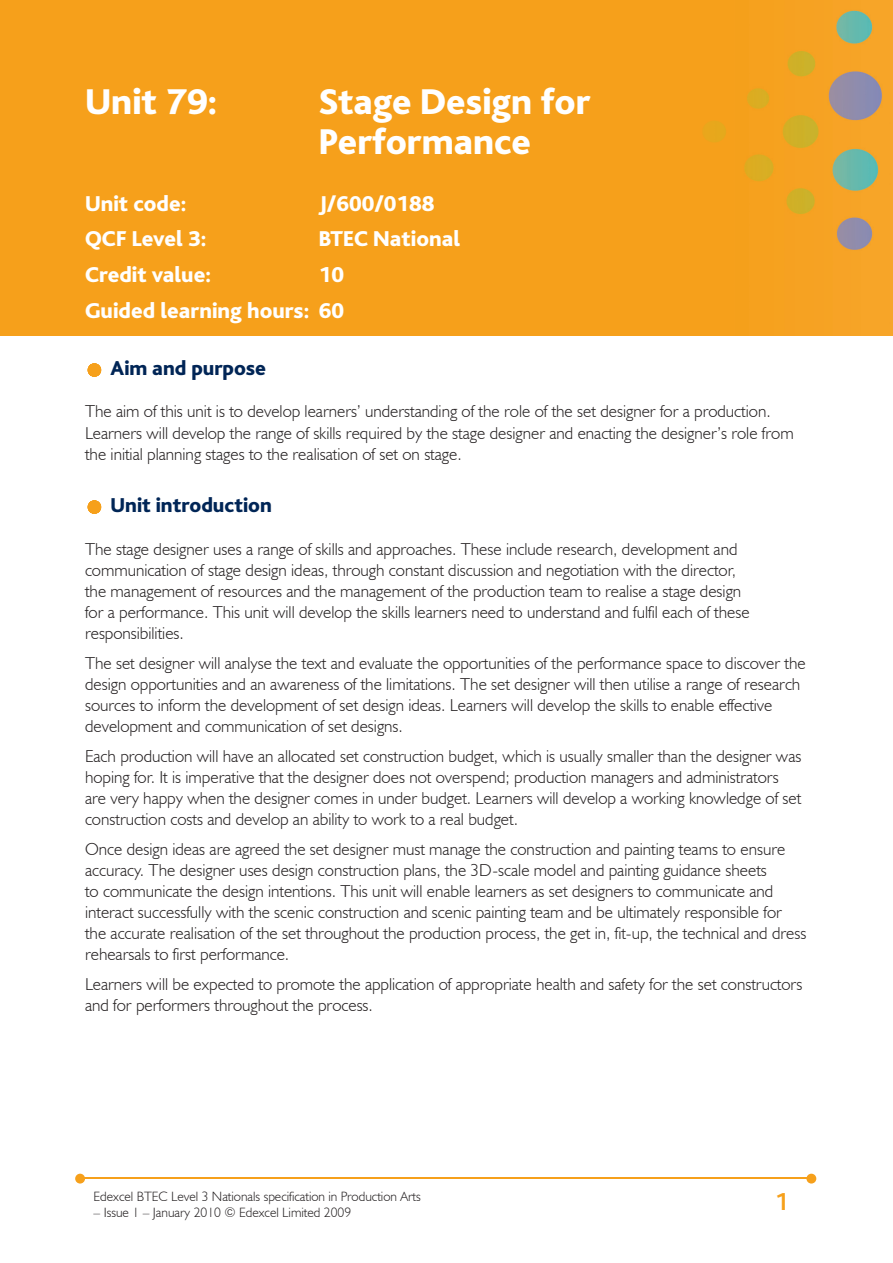
<style>
.page{position:relative;width:893px;height:1263px;background:#fff}
.page>*{position:absolute;margin:0;border:0;box-sizing:border-box;transform-origin:0 0}
.t1{font:800 37.5px/40.5px "Bliss";color:#fff}
.t2{font:700 25.5px "Bliss";color:#f6a01b}
.t3{font:800 22.5px/35.7px "Bliss";color:#fff;text-align:right}
.t4{font:800 21px "Bliss";color:#002556}
.t5{font:300 17.25px/21px "Humanist 521 BT";color:#231f20}
.t6{font:300 13.5px "Humanist 521 BT";color:#231f20}
</style>
<div class="page">
<img style="left:0;top:0;width:893px;height:336px">
<hr style="left:83px;top:1178px;width:727px;height:1px;background:#f6a01b">
<svg style="left:806px;top:1174px;width:10px;height:9px"></svg>
<svg style="left:75px;top:1174px;width:10px;height:9px"></svg>
<svg style="left:88px;top:363px;width:13px;height:14px"></svg>
<svg style="left:88px;top:500px;width:13px;height:14px"></svg>
<h1 class="t1" style="left:85px;top:82px;width:134px">Unit 79:</h1>
<h1 class="t1" style="left:319px;top:82px;width:273px">Stage Design for<br>Performance</h1>
<h3 class="t3" style="left:85px;top:186px;width:103px">Unit code:</h3>
<h3 class="t3" style="left:319px;top:186px;width:117px">J/600/0188</h3>
<h3 class="t3" style="left:85px;top:222px;width:123px">QCF Level 3:</h3>
<h3 class="t3" style="left:319px;top:222px;width:143px">BTEC National</h3>
<h3 class="t3" style="left:85px;top:258px;width:128px">Credit value:</h3>
<h3 class="t3" style="left:85px;top:258px;width:261px">10<br>Guided learning hours: 60</h3>
<p class="t4" style="left:111px;top:357px;width:157px">Aim and purpose</p>
<p class="t5" style="left:85px;top:401px;width:710px">The aim of this unit is to develop learners’ understanding of the role of the set designer for a production.<br>Learners will develop the range of skills required by the stage designer and enacting the designer’s role from the initial planning stages to the realisation of set on stage.</p>
<p class="t4" style="left:111px;top:494px;width:163px">Unit introduction</p>
<p class="t5" style="left:85px;top:538px;width:666px">The stage designer uses a range of skills and approaches. These include research, development and communication of stage design ideas, through constant discussion and negotiation with the director, the management of resources and the management of the production team to realise a stage design for a performance. This unit will develop the skills learners need to understand and fulfil each of these responsibilities.</p>
<p class="t5" style="left:85px;top:652px;width:722px">The set designer will analyse the text and evaluate the opportunities of the performance space to discover the design opportunities and an awareness of the limitations. The set designer will then utilise a range of research sources to inform the development of set design ideas. Learners will develop the skills to enable effective development and communication of set designs.</p>
<p class="t5" style="left:85px;top:745px;width:718px">Each production will have an allocated set construction budget, which is usually smaller than the designer was hoping for. It is imperative that the designer does not overspend; production managers and administrators are very happy when the designer comes in under budget. Learners will develop a working knowledge of set construction costs and develop an ability to work to a real budget.</p>
<p class="t5" style="left:85px;top:838px;width:723px">Once design ideas are agreed the set designer must manage the construction and painting teams to ensure accuracy. The designer uses design construction plans, the 3D-scale model and painting guidance sheets<br>to communicate the design intentions. This unit will enable learners as set designers to communicate and interact successfully with the scenic construction and scenic painting team and be ultimately responsible for the accurate realisation of the set throughout the production process, the get in, fit-up, the technical and dress rehearsals to first performance.</p>
<p class="t5" style="left:85px;top:973px;width:719px">Learners will be expected to promote the application of appropriate health and safety for the set constructors and for performers throughout the process.</p>
<p class="t6" style="left:94px;top:1188px;width:329px">Edexcel BTEC Level 3 Nationals specification in Production Arts</p>
<p class="t6" style="left:94px;top:1204px;width:259px">– Issue 1 – January 2010 © Edexcel Limited 2009</p>
<h2 class="t2" style="left:775px;top:1189px;width:15px">1</h2>
</div>
